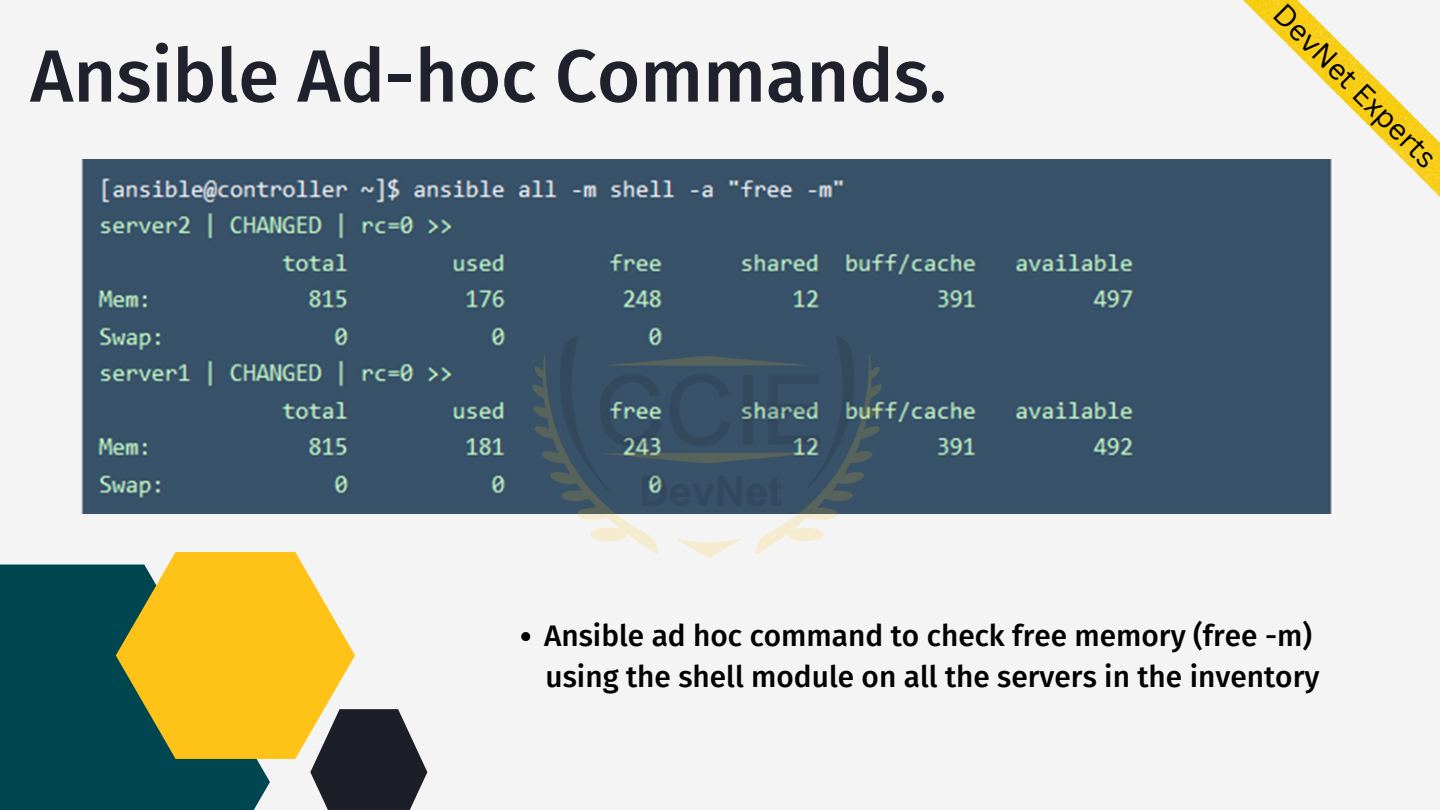
<style>
.page{position:relative;width:1440px;height:810px;background:#f4f4f4}
.page>*{position:absolute;margin:0;border:0;box-sizing:border-box;transform-origin:0 0}
.t1{font:500 74px "Fira Sans";color:#1f212c}
.t2{font:500 29.8px/41.2px "Fira Sans";color:#000}
.t3{font:28.8px "Canva Sans";color:#000}
</style>
<div class="page">
<div style="left:0;top:565px;width:270px;height:245px;background:#004651"></div>
<svg style="left:116px;top:552px;width:239px;height:207px;background:#e1b935"></svg>
<svg style="left:310px;top:709px;width:117px;height:101px"></svg>
<img style="left:1243px;top:0;width:197px;height:197px">
<img style="left:81px;top:159px;width:1253px;height:354px">
<img style="left:533px;top:337px;width:349px;height:221px">
<svg style="left:521px;top:632px;width:9px;height:9px"></svg>
<h1 class="t1" style="left:30px;top:32px;width:918px">Ansible Ad-hoc Commands.</h1>
<p class="t3" style="left:1293px;top:-5px;width:219px;rotate:45deg">DevNet Experts</p>
<p class="t2" style="left:544px;top:615px;width:777px">Ansible ad hoc command to check free memory (free -m) using the shell module on all the servers in the inventory</p>
</div>
